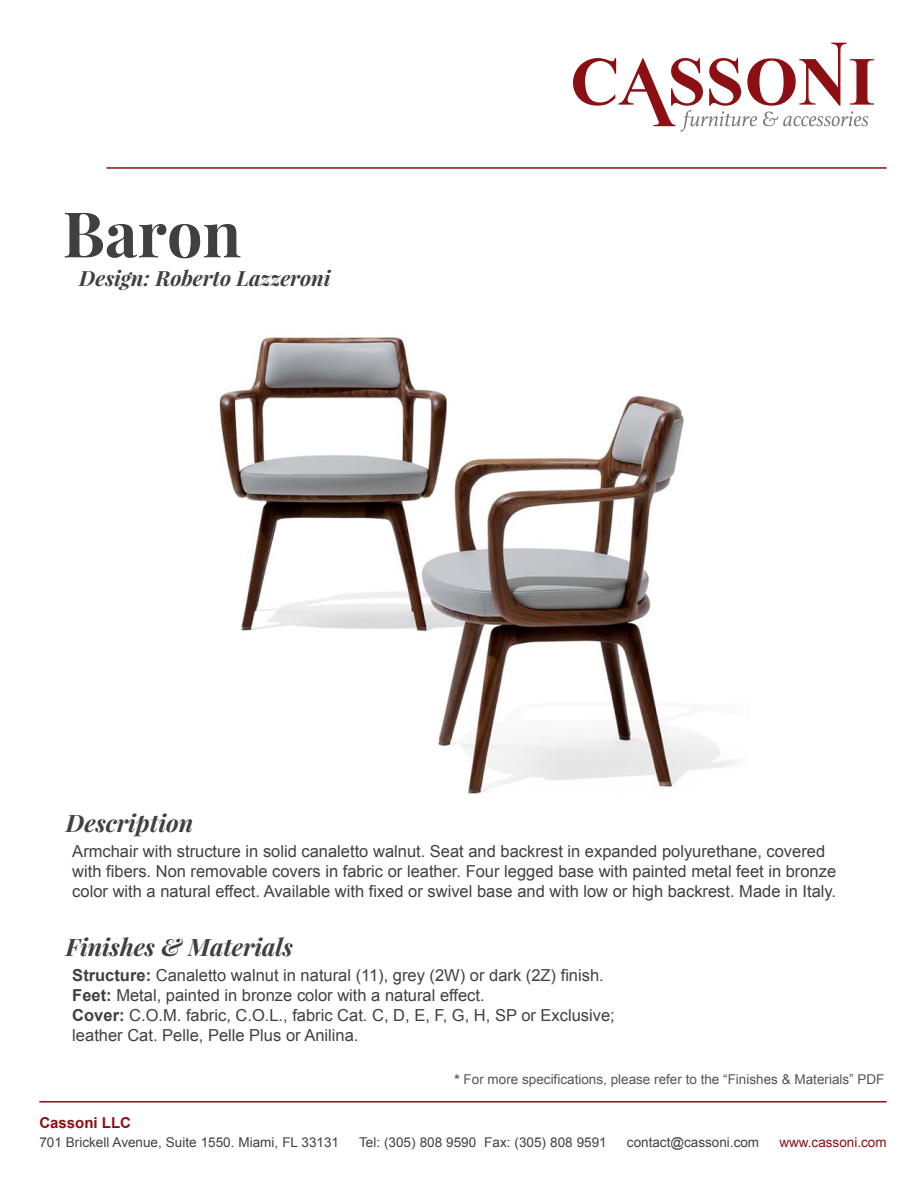
<style>
.page{position:relative;width:918px;height:1188px;background:#fff}
.page>*{position:absolute;margin:0;border:0;box-sizing:border-box;transform-origin:0 0}
.t1{font:700 63px "Playfair Display";color:#404041}
.t2{font:italic 700 24px "Playfair Display";color:#404041}
.t3{font:italic 700 21px "Playfair Display";color:#404041}
.t4{font:16.5px/19.8px "Arial";color:#404041}
.t5{font:700 15px "Arial";color:#8c1013}
.t6{font:13.5px "Arial";color:#414042}
.t7{font:13.5px "Arial";color:#545454}
.t8{font:13.5px "Arial";color:#8c1013}
.s1{font-weight:700}
.s2{color:#414042}
</style>
<div class="page">
<svg style="left:573px;top:43px;width:301px;height:89px"></svg>
<hr style="left:106px;top:167px;width:781px;height:2px;background:#8c1013">
<hr style="left:39px;top:1101px;width:848px;height:2px;background:#8c1013">
<img style="left:219px;top:337px;width:518px;height:457px">
<h1 class="t1" style="left:63px;top:194px;width:180px">Baron</h1>
<p class="t3" style="left:79px;top:264px;width:253px">Design: Roberto Lazzeroni</p>
<h2 class="t2" style="left:66px;top:806px;width:129px">Description</h2>
<p class="t4" style="left:72px;top:842px;width:765px">Armchair with structure in solid canaletto walnut. Seat and backrest in expanded polyurethane, covered with fibers. Non removable covers in fabric or leather. Four legged base with painted metal feet in bronze color with a natural effect. Available with fixed or swivel base and with low or high backrest. Made in Italy.</p>
<h2 class="t2" style="left:66px;top:931px;width:228px">Finishes &amp; Materials</h2>
<p class="t4" style="left:72px;top:966px;width:544px"><span class="s1">Structure:</span> <span class="s2">Canaletto walnut in natural (11), grey (2W) or dark (2Z) finish.<br></span><span class="s1">Feet:</span> Metal, painted in bronze color with a natural effect.<br><span class="s1">Cover:</span> C.O.M. fabric, C.O.L., fabric Cat. C, D, E, F, G, H, SP or Exclusive; leather Cat. Pelle, Pelle Plus or Anilina.</p>
<p class="t7" style="left:455px;top:1070px;width:431px"><span class="s1">*</span> For more specifications, please refer to the “Finishes &amp; Materials” PDF</p>
<p class="t5" style="left:39px;top:1113px;width:93px">Cassoni LLC</p>
<p class="t6" style="left:39px;top:1134px;width:301px">701 Brickell Avenue, Suite 1550. Miami, FL 33131</p>
<p class="t6" style="left:359px;top:1134px;width:249px">Tel: (305) 808 9590 Fax: (305) 808 9591</p>
<p class="t6" style="left:627px;top:1134px;width:134px">contact@cassoni.com</p>
<p class="t8" style="left:779px;top:1134px;width:109px">www.cassoni.com</p>
</div>
